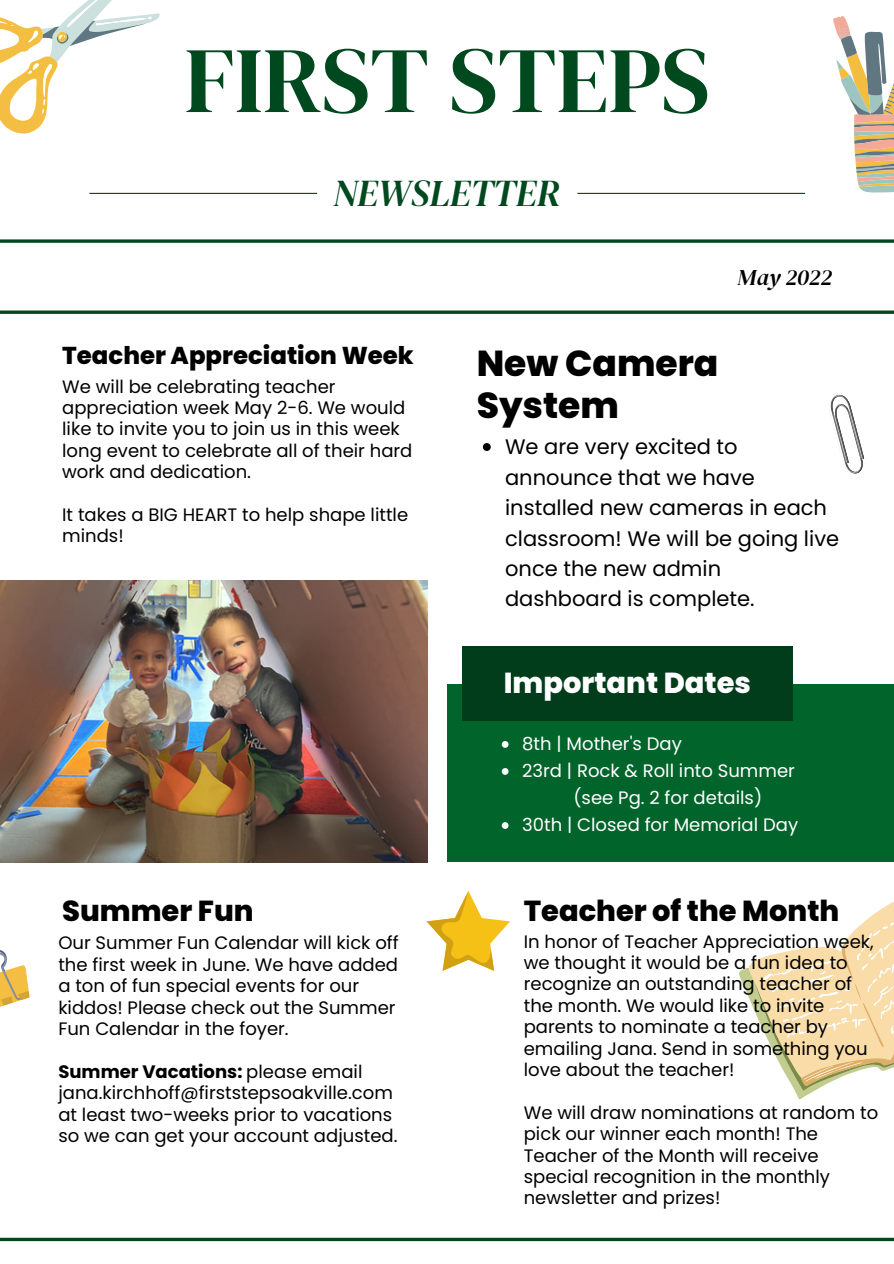
<style>
.page{position:relative;width:894px;height:1264px;background:#fff}
.page>*{position:absolute;margin:0;border:0;box-sizing:border-box;transform-origin:0 0}
.t1{font:93.45px "DM Serif Display";color:#00491f}
.t2{font:italic 37.5px "DM Serif Display";color:#00491f}
.t3{font:800 36px/42.8px "Poppins";color:#000}
.t4{font:800 28.95px "Poppins";color:#000}
.t5{font:800 28.95px "Poppins";color:#fff}
.t6{font:800 24.45px "Poppins";color:#000}
.t7{font:italic 22.5px "DM Serif Display";color:#000}
.t8{font:21px/30.5px "Poppins";color:#000}
.t9{font:18px/21.5px "Poppins";color:#000}
.t10{font:18px "Poppins";color:#fff}
.t11{font:700 18px "Poppins";color:#000}
.s1{font-weight:400}
</style>
<div class="page">
<img style="left:0;top:580px;width:428px;height:282px">
<hr style="left:89px;top:193px;width:228px;height:1px;background:#00491f">
<svg style="left:0;top:239px;width:893px;height:4px;background:#276441"></svg>
<svg style="left:0;top:310px;width:893px;height:4px;background:#276441"></svg>
<svg style="left:0;top:1237px;width:893px;height:4px;background:#306b49"></svg>
<hr style="left:577px;top:193px;width:227px;height:1px;background:#00491f">
<div style="left:447px;top:683px;width:446px;height:178px;background:#01642b"></div>
<div style="left:462px;top:646px;width:330px;height:75px;background:#013d1b"></div>
<svg style="left:739px;top:902px;width:154px;height:197px"></svg>
<svg style="left:0;top:0;width:160px;height:133px"></svg>
<img style="left:830px;top:394px;width:35px;height:80px">
<svg style="left:833px;top:16px;width:60px;height:176px"></svg>
<svg style="left:0;top:950px;width:30px;height:57px"></svg>
<svg style="left:426px;top:891px;width:84px;height:79px"></svg>
<svg style="left:482px;top:443px;width:8px;height:8px"></svg>
<svg style="left:501px;top:741px;width:7px;height:6px"></svg>
<svg style="left:501px;top:768px;width:7px;height:6px"></svg>
<svg style="left:501px;top:822px;width:7px;height:7px"></svg>
<p class="t1" style="left:184px;top:15px;width:527px">FIRST STEPS</p>
<p class="t2" style="left:333px;top:167px;width:229px">NEWSLETTER</p>
<p class="t7" style="left:737px;top:261px;width:96px">May 2022</p>
<p class="t6" style="left:62px;top:338px;width:353px">Teacher Appreciation Week</p>
<p class="t9" style="left:62px;top:375px;width:351px">We will be celebrating teacher appreciation week May 2-6. We would like to invite you to join us in this week long event to celebrate all of their hard work and dedication.</p>
<p class="t9" style="left:62px;top:504px;width:347px">It takes a BIG HEART to help shape little minds!</p>
<p class="t4" style="left:62px;top:890px;width:193px">Summer Fun</p>
<p class="t9" style="left:58px;top:932px;width:342px">Our Summer Fun Calendar will kick off the first week in June. We have added a ton of fun special events for our kiddos! Please check out the Summer Fun Calendar in the foyer.</p>
<p class="t11" style="left:58px;top:1058px;width:305px">Summer Vacations: <span class="s1">please email</span></p>
<p class="t9" style="left:58px;top:1082px;width:336px">jana.kirchhoff@firststepsoakville.com</p>
<p class="t9" style="left:58px;top:1103px;width:340px">at least two-weeks prior to vacations so we can get your account adjusted.</p>
<p class="t3" style="left:476px;top:342px;width:243px">New Camera<br>System</p>
<p class="t8" style="left:505px;top:432px;width:335px">We are very excited to announce that we have installed new cameras in each classroom! We will be going live once the new admin dashboard is complete.</p>
<p class="t5" style="left:503px;top:662px;width:249px">Important Dates</p>
<p class="t10" style="left:522px;top:731px;width:161px">8th | Mother's Day</p>
<p class="t10" style="left:522px;top:758px;width:274px">23rd | Rock &amp; Roll into Summer</p>
<p class="t10" style="left:522px;top:812px;width:277px">30th | Closed for Memorial Day</p>
<p class="t10" style="left:573px;top:785px;width:190px">(see Pg. 2 for details)</p>
<p class="t4" style="left:523px;top:890px;width:317px">Teacher of the Month</p>
<p class="t9" style="left:523px;top:930px;width:351px">In honor of Teacher Appreciation week, we thought it would be a fun idea to recognize an outstanding teacher of the month. We would like to invite parents to nominate a teacher by emailing Jana. Send in something you love about the teacher!</p>
<p class="t9" style="left:523px;top:1101px;width:356px">We will draw nominations at random to pick our winner each month! The<br>Teacher of the Month will receive special recognition in the monthly newsletter and prizes!</p>
</div>
